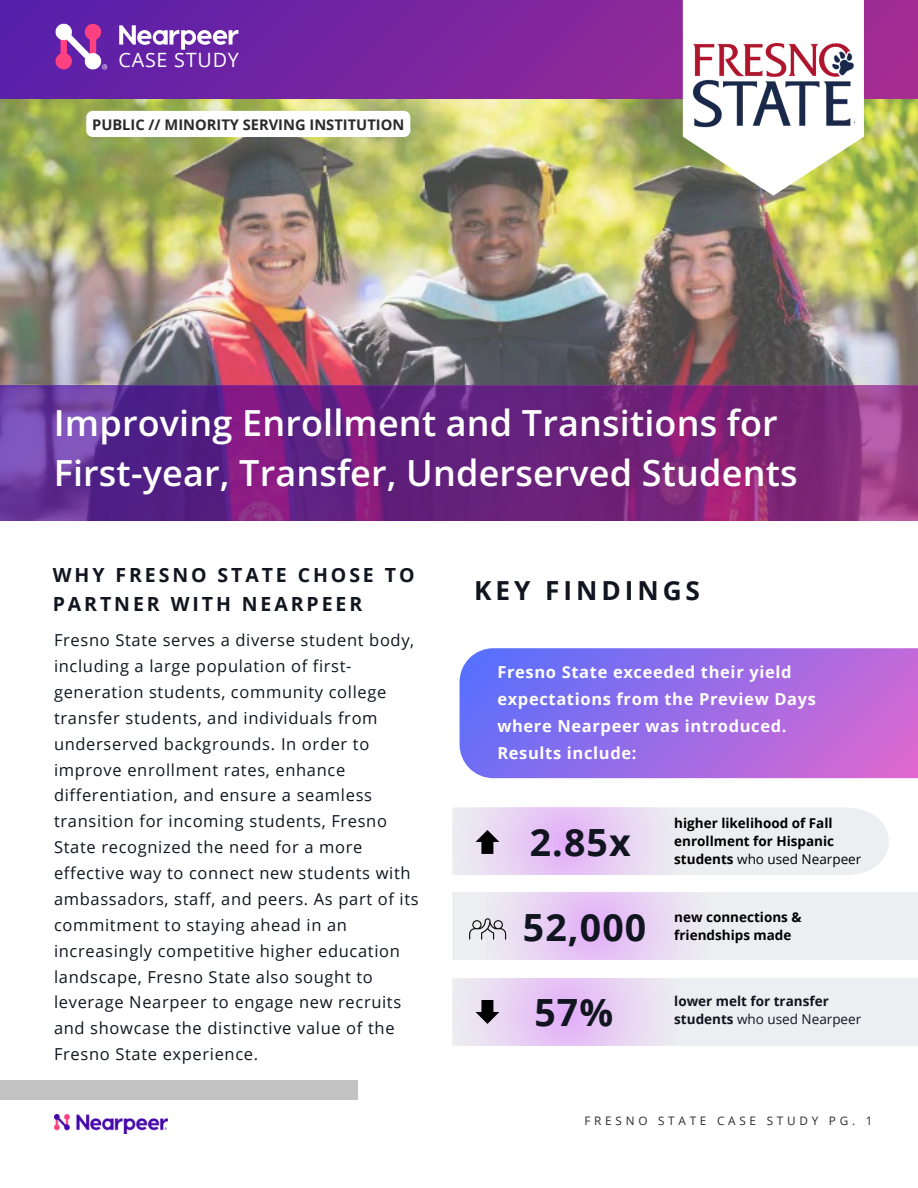
<style>
.page{position:relative;width:918px;height:1188px;background:#fff}
.page>*{position:absolute;margin:0;border:0;box-sizing:border-box;transform-origin:0 0}
.t1{font:700 37.5px "Open Sans";letter-spacing:.03em;color:#11151f}
.t2{font:600 36px/49.5px "Open Sans";letter-spacing:.005em;color:#fff}
.t3{font:700 26.25px "Open Sans";letter-spacing:.15em;color:#11151f}
.t4{font:19.8px "Open Sans";letter-spacing:.04em;color:#fff}
.t5{font:700 19.5px/29.2px "Open Sans";letter-spacing:.15em;color:#11151f}
.t6{font:16.5px/25.8px "Open Sans";letter-spacing:.04em;color:#11151f}
.t7{font:700 16.5px/27px "Open Sans";letter-spacing:.04em;color:#fff}
.t8{font:700 14.7px "Open Sans";color:#2a2a2a}
.t9{font:700 13.5px/18px "Open Sans";color:#000}
.t10{font:13.5px "Open Sans";color:#11151f}
.t11{font:700 13.5px "Open Sans";color:#11151f}
.t12{font:11.7px "Open Sans";letter-spacing:.32em;color:#2a2a2a}
.s1{font-weight:400}
.s2{font-weight:700}
</style>
<div class="page">
<img style="left:0;top:98px;width:918px;height:288px">
<div style="left:0;top:1080px;width:358px;height:19px;background:#c2c2c2"></div>
<img style="left:54px;top:1115px;width:114px;height:19px">
<svg style="left:0;top:0;width:918px;height:98px;background:#78259f"></svg>
<svg style="left:54px;top:24px;width:53px;height:47px"></svg>
<svg style="left:119px;top:25px;width:119px;height:25px"></svg>
<svg style="left:683px;top:0;width:181px;height:196px"></svg>
<svg style="left:0;top:386px;width:918px;height:135px;background:#702783"></svg>
<svg style="left:460px;top:648px;width:458px;height:130px;background:#9a6de6"></svg>
<img style="left:692px;top:43px;width:162px;height:89px">
<svg style="left:86px;top:111px;width:324px;height:26px"></svg>
<svg style="left:452px;top:892px;width:466px;height:68px;background:#e9dff1"></svg>
<svg style="left:452px;top:978px;width:466px;height:68px;background:#e8def0"></svg>
<svg style="left:452px;top:807px;width:437px;height:68px;background:#e8ddf0"></svg>
<p class="t4" style="left:119px;top:46px;width:122px">CASE STUDY</p>
<h4 class="t8" style="left:92px;top:114px;width:314px">PUBLIC // MINORITY SERVING INSTITUTION</h4>
<p class="t2" style="left:54px;top:397px;width:745px">Improving Enrollment and Transitions for<br>First-year, Transfer, Underserved Students</p>
<h1 class="t5" style="left:53px;top:560px;width:363px">WHY FRESNO STATE CHOSE TO<br>PARTNER WITH NEARPEER</h1>
<p class="t6" style="left:54px;top:627px;width:366px">Fresno State serves a diverse student body, including a large population of first&shy;generation students, community college transfer students, and individuals from underserved backgrounds. In order to improve enrollment rates, enhance differentiation, and ensure a seamless transition for incoming students, Fresno State recognized the need for a more effective way to connect new students with ambassadors, staff, and peers. As part of its commitment to staying ahead in an increasingly competitive higher education landscape, Fresno State also sought to leverage Nearpeer to engage new recruits and showcase the distinctive value of the Fresno State experience.</p>
<p class="t3" style="left:474px;top:572px;width:227px">KEY FINDINGS</p>
<h5 class="t7" style="left:497px;top:658px;width:320px">Fresno State exceeded their yield expectations from the Preview Days where Nearpeer was introduced.<br>Results include:</h5>
<h2 class="t1" style="left:530px;top:816px;width:102px">2.85x</h2>
<p class="t9" style="left:674px;top:814px;width:189px">higher likelihood of Fall enrollment for Hispanic students <span class="s1">who used Nearpeer</span></p>
<h6 class="t1" style="left:523px;top:901px;width:125px">52,000</h6>
<p class="t1" style="left:534px;top:986px;width:80px">57%</p>
<h3 class="t9" style="left:674px;top:907px;width:129px">new connections &amp;</h3>
<h3 class="t9" style="left:674px;top:925px;width:119px">friendships made</h3>
<p class="t11" style="left:674px;top:992px;width:156px">lower melt for transfer</p>
<p class="t10" style="left:674px;top:1010px;width:189px"><span class="s2">students</span> who used Nearpeer</p>
<p class="t12" style="left:584px;top:1113px;width:290px">FRESNO STATE CASE STUDY PG. 1</p>
</div>
